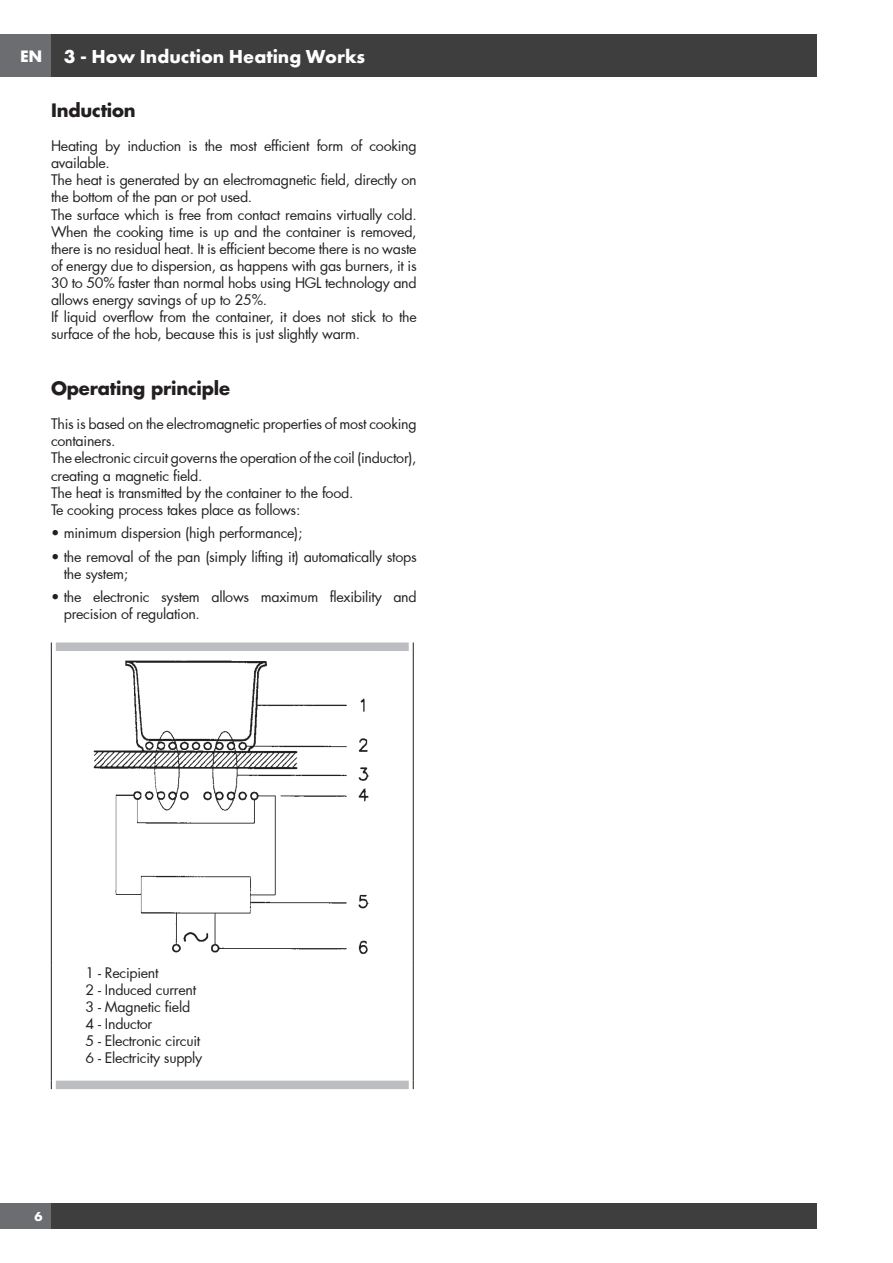
<style>
.page{position:relative;width:893px;height:1263px;background:#fff}
.page>*{position:absolute;margin:0;border:0;box-sizing:border-box;transform-origin:0 0}
.t1{font:700 19.5px "Futura PT";color:#fff}
.t2{font:700 18px "Futura Std";letter-spacing:-.01em;color:#231f20}
.t3{font:700 17.25px "Futura PT";color:#fff}
.t4{font:14.25px/17.1px "Futura";letter-spacing:-.02em;color:#231f20}
.t5{font:700 13.5px "Futura PT";color:#fff}
</style>
<div class="page">
<div style="left:0;top:34px;width:51px;height:43px;background:#6c6d70"></div>
<div style="left:51px;top:34px;width:765px;height:43px;background:#3e3e3f"></div>
<div style="left:0;top:1203px;width:51px;height:26px;background:#6c6d70"></div>
<div style="left:51px;top:1203px;width:765px;height:26px;background:#3e3e3f"></div>
<svg style="left:56px;top:642px;width:353px;height:447px"></svg>
<hr style="left:51px;top:651px;width:1px;height:315px;background:#231f20">
<hr style="left:413px;top:651px;width:1px;height:315px;background:#231f20">
<hr style="left:51px;top:966px;width:1px;height:115px;background:#231f20">
<hr style="left:413px;top:966px;width:1px;height:115px;background:#231f20">
<img style="left:89px;top:651px;width:286px;height:315px">
<p class="t3" style="left:20px;top:45px;width:24px">EN</p>
<h1 class="t1" style="left:64px;top:44px;width:303px">3 - How Induction Heating Works</h1>
<p class="t2" style="left:51px;top:98px;width:86px">Induction</p>
<p class="t4" style="left:51px;top:137px;width:367px">Heating by induction is the most efficient form of cooking available.<br>The heat is generated by an electromagnetic field, directly on the bottom of the pan or pot used.<br>The surface which is free from contact remains virtually cold.<br>When the cooking time is up and the container is removed, there is no residual heat. It is efficient become there is no waste of energy due to dispersion, as happens with gas burners, it is 30 to 50% faster than normal hobs using HGL technology and allows energy savings of up to 25%.<br>If liquid overflow from the container, it does not stick to the surface of the hob, because this is just slightly warm.</p>
<p class="t2" style="left:51px;top:376px;width:181px">Operating principle</p>
<p class="t4" style="left:51px;top:415px;width:367px">This is based on the electromagnetic properties of most cooking containers.<br>The electronic circuit governs the operation of the coil (inductor), creating a magnetic field.<br>The heat is transmitted by the container to the food.<br>Te cooking process takes place as follows:</p>
<p class="t4" style="left:51px;top:524px;width:253px">• minimum dispersion (high performance);</p>
<p class="t4" style="left:64px;top:548px;width:354px;text-indent:-13px">• the removal of the pan (simply lifting it) automatically stops the system;</p>
<p class="t4" style="left:64px;top:588px;width:354px;text-indent:-13px">• the electronic system allows maximum flexibility and precision of regulation.</p>
<p class="t4" style="left:86px;top:964px;width:118px">1 - Recipient<br>2 - Induced current<br>3 - Magnetic field<br>4 - Inductor<br>5 - Electronic circuit<br>6 - Electricity supply</p>
<p class="t5" style="left:34px;top:1208px;width:10px">6</p>
</div>
